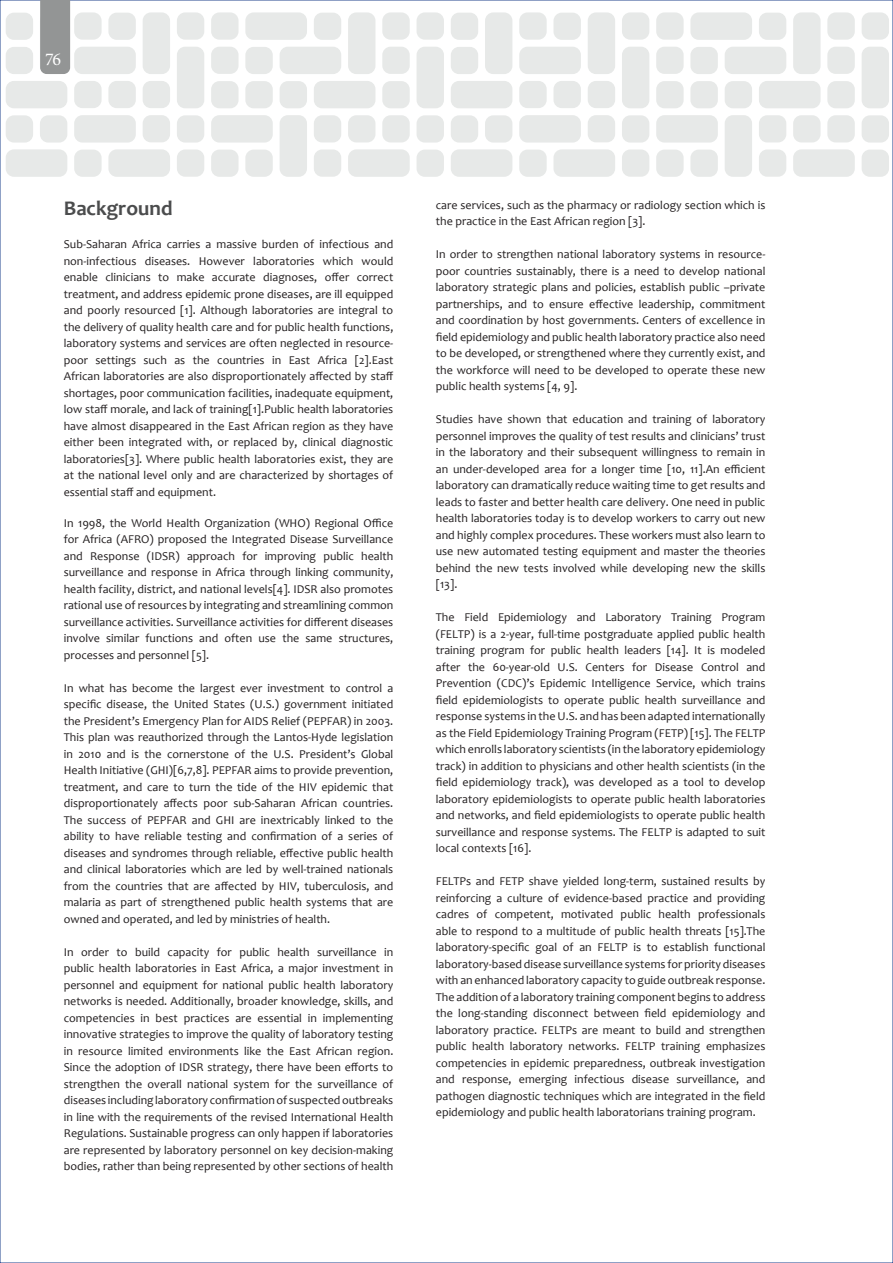
<style>
.page{position:relative;width:893px;height:1263px;background:#fff}
.page>*{position:absolute;margin:0;border:0;box-sizing:border-box;transform-origin:0 0}
.t1{font:700 21px "Candara";color:#4b4c4d}
.t2{font:18px "Minion Pro";color:#fff}
.t3{font:12px/16.5px "Candara";color:#231f20;text-align:justify}
</style>
<div class="page">
<svg style="left:6px;top:12px;width:883px;height:165px;fill:#e7e9e8"></svg>
<div style="left:40px;top:0;width:30px;height:74px;background:#939595"></div>
<h2 class="t2" style="left:45px;top:47px;width:18px">76</h2>
<h1 class="t1" style="left:64px;top:196px;width:110px">Background</h1>
<p class="t3" style="left:64px;top:236px;width:331px">Sub-Saharan Africa carries a massive burden of infectious and non-infectious diseases. However laboratories which would enable clinicians to make accurate diagnoses, offer correct treatment, and address epidemic prone diseases, are ill equipped and poorly resourced [1]. Although laboratories are integral to the delivery of quality health care and for public health functions, laboratory systems and services are often neglected in resource&shy;poor settings such as the countries in East Africa [2].East African laboratories are also disproportionately affected by staff shortages, poor communication facilities, inadequate equipment, low staff morale, and lack of training[1].Public health laboratories have almost disappeared in the East African region as they have either been integrated with, or replaced by, clinical diagnostic laboratories[3]. Where public health laboratories exist, they are at the national level only and are characterized by shortages of essential staff and equipment.</p>
<p class="t3" style="left:64px;top:514px;width:331px">In 1998, the World Health Organization (WHO) Regional Office for Africa (AFRO) proposed the Integrated Disease Surveillance and Response (IDSR) approach for improving public health surveillance and response in Africa through linking community, health facility, district, and national levels[4]. IDSR also promotes rational use of resources by integrating and streamlining common surveillance activities. Surveillance activities for different diseases involve similar functions and often use the same structures, processes and personnel [5].</p>
<p class="t3" style="left:64px;top:679px;width:331px">In what has become the largest ever investment to control a specific disease, the United States (U.S.) government initiated the President’s Emergency Plan for AIDS Relief (PEPFAR) in 2003.<br>This plan was reauthorized through the Lantos-Hyde legislation in 2010 and is the cornerstone of the U.S. President’s Global Health Initiative (GHI)[6,7,8]. PEPFAR aims to provide prevention, treatment, and care to turn the tide of the HIV epidemic that disproportionately affects poor sub-Saharan African countries.<br>The success of PEPFAR and GHI are inextricably linked to the ability to have reliable testing and confirmation of a series of diseases and syndromes through reliable, effective public health and clinical laboratories which are led by well-trained nationals from the countries that are affected by HIV, tuberculosis, and malaria as part of strengthened public health systems that are owned and operated, and led by ministries of health.</p>
<p class="t3" style="left:64px;top:943px;width:331px">In order to build capacity for public health surveillance in public health laboratories in East Africa, a major investment in personnel and equipment for national public health laboratory networks is needed. Additionally, broader knowledge, skills, and competencies in best practices are essential in implementing innovative strategies to improve the quality of laboratory testing in resource limited environments like the East African region.<br>Since the adoption of IDSR strategy, there have been efforts to strengthen the overall national system for the surveillance of diseases including laboratory confirmation of suspected outbreaks in line with the requirements of the revised International Health Regulations. Sustainable progress can only happen if laboratories are represented by laboratory personnel on key decision-making bodies, rather than being represented by other sections of health</p>
<p class="t3" style="left:436px;top:196px;width:331px">care services, such as the pharmacy or radiology section which is the practice in the East African region [3].</p>
<p class="t3" style="left:436px;top:246px;width:331px">In order to strengthen national laboratory systems in resource&shy;poor countries sustainably, there is a need to develop national laboratory strategic plans and policies, establish public –private partnerships, and to ensure effective leadership, commitment and coordination by host governments. Centers of excellence in field epidemiology and public health laboratory practice also need to be developed, or strengthened where they currently exist, and the workforce will need to be developed to operate these new public health systems [4, 9].</p>
<p class="t3" style="left:436px;top:411px;width:331px">Studies have shown that education and training of laboratory personnel improves the quality of test results and clinicians’ trust in the laboratory and their subsequent willingness to remain in an under-developed area for a longer time [10, 11].An efficient laboratory can dramatically reduce waiting time to get results and leads to faster and better health care delivery. One need in public health laboratories today is to develop workers to carry out new and highly complex procedures. These workers must also learn to use new automated testing equipment and master the theories behind the new tests involved while developing new the skills [13].</p>
<p class="t3" style="left:436px;top:609px;width:331px">The Field Epidemiology and Laboratory Training Program (FELTP) is a 2-year, full-time postgraduate applied public health training program for public health leaders [14]. It is modeled after the 60-year-old U.S. Centers for Disease Control and Prevention (CDC)’s Epidemic Intelligence Service, which trains field epidemiologists to operate public health surveillance and response systems in the U.S. and has been adapted internationally as the Field Epidemiology Training Program (FETP) [15]. The FELTP which enrolls laboratory scientists (in the laboratory epidemiology track) in addition to physicians and other health scientists (in the field epidemiology track), was developed as a tool to develop laboratory epidemiologists to operate public health laboratories and networks, and field epidemiologists to operate public health surveillance and response systems. The FELTP is adapted to suit local contexts [16].</p>
<p class="t3" style="left:436px;top:873px;width:331px">FELTPs and FETP shave yielded long-term, sustained results by reinforcing a culture of evidence-based practice and providing cadres of competent, motivated public health professionals able to respond to a multitude of public health threats [15].The laboratory-specific goal of an FELTP is to establish functional laboratory-based disease surveillance systems for priority diseases with an enhanced laboratory capacity to guide outbreak response.<br>The addition of a laboratory training component begins to address the long-standing disconnect between field epidemiology and laboratory practice. FELTPs are meant to build and strengthen public health laboratory networks. FELTP training emphasizes competencies in epidemic preparedness, outbreak investigation and response, emerging infectious disease surveillance, and pathogen diagnostic techniques which are integrated in the field epidemiology and public health laboratorians training program.</p>
</div>
